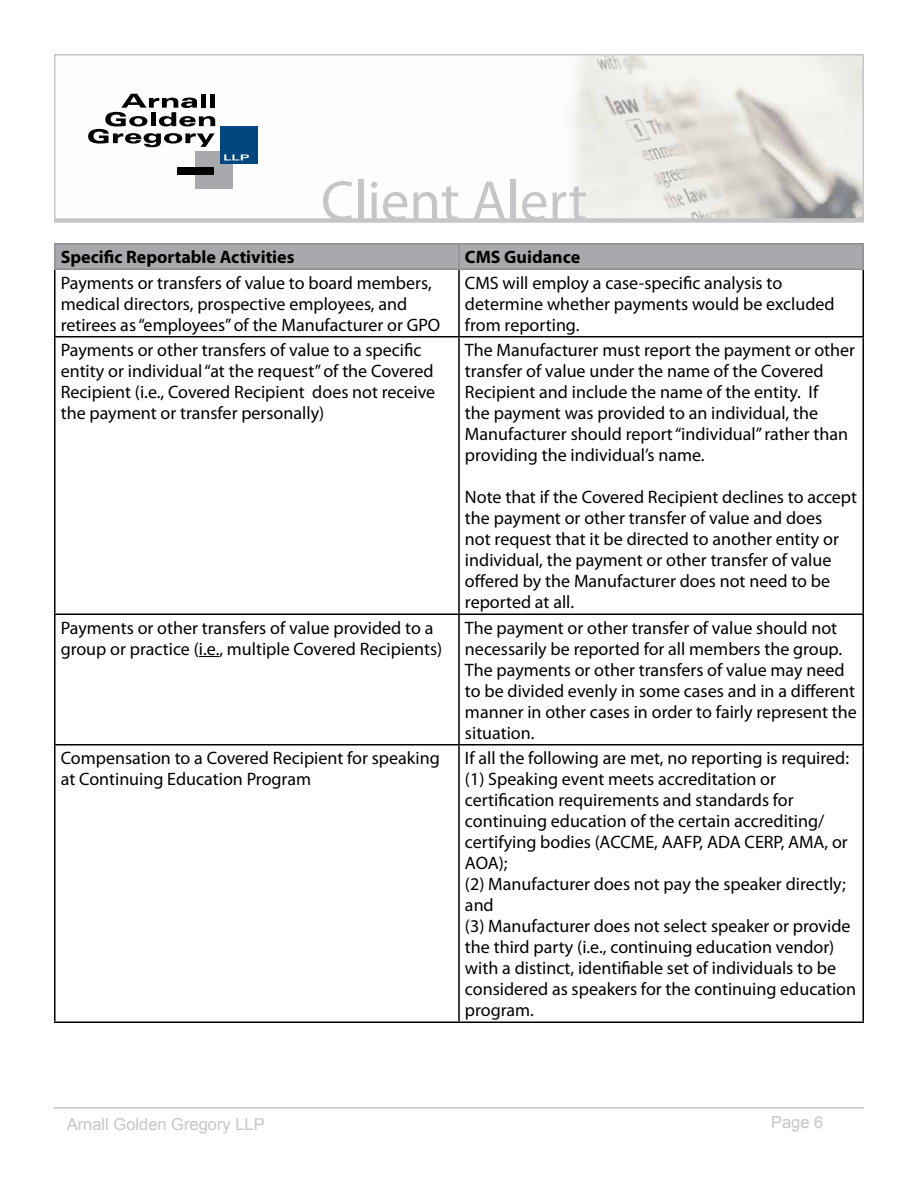
<style>
.page{position:relative;width:918px;height:1188px;background:#fff}
.page>*{position:absolute;margin:0;border:0;box-sizing:border-box;transform-origin:0 0}
.t1{font:57px "Myriad Pro";color:#c5c6c8}
.t2{font:18px/21px "Myriad Pro";color:#000}
.t3{font:700 18px "Myriad Pro";color:#000}
.t4{font:16.5px "Arial";color:#c5c6c8}
</style>
<div class="page">
<hr style="left:54px;top:1107px;width:810px;height:2px;background:#c5c6c8">
<div style="left:54px;top:218px;width:810px;height:5px;background:#d3d4d5"></div>
<svg style="left:54px;top:54px;width:810px;height:168px"></svg>
<div style="left:56px;top:244px;width:806px;height:24px;background:#a7a9ac"></div>
<hr style="left:54px;top:270px;width:2px;height:66px;background:#000">
<hr style="left:458px;top:270px;width:2px;height:66px;background:#000">
<hr style="left:862px;top:270px;width:2px;height:66px;background:#000">
<hr style="left:54px;top:336px;width:405px;height:2px;background:#000">
<hr style="left:54px;top:338px;width:2px;height:276px;background:#000">
<hr style="left:459px;top:336px;width:405px;height:2px;background:#000">
<hr style="left:458px;top:338px;width:2px;height:276px;background:#000">
<hr style="left:862px;top:338px;width:2px;height:276px;background:#000">
<hr style="left:54px;top:614px;width:405px;height:1px;background:#000">
<hr style="left:54px;top:615px;width:2px;height:129px;background:#000">
<hr style="left:459px;top:614px;width:405px;height:1px;background:#000">
<hr style="left:458px;top:615px;width:2px;height:129px;background:#000">
<hr style="left:862px;top:615px;width:2px;height:129px;background:#000">
<hr style="left:54px;top:744px;width:405px;height:2px;background:#000">
<hr style="left:54px;top:746px;width:2px;height:276px;background:#000">
<hr style="left:459px;top:744px;width:405px;height:2px;background:#000">
<hr style="left:458px;top:746px;width:2px;height:276px;background:#000">
<hr style="left:862px;top:746px;width:2px;height:276px;background:#000">
<hr style="left:54px;top:1022px;width:405px;height:1px;background:#000">
<hr style="left:459px;top:1022px;width:405px;height:1px;background:#000">
<hr style="left:54px;top:243px;width:405px;height:1px;background:#8f8f91">
<hr style="left:54px;top:244px;width:2px;height:24px;background:#8f8f91">
<hr style="left:459px;top:243px;width:405px;height:1px;background:#8f8f91">
<hr style="left:458px;top:244px;width:2px;height:24px;background:#8f8f91">
<hr style="left:862px;top:244px;width:2px;height:24px;background:#8f8f91">
<hr style="left:54px;top:268px;width:405px;height:2px;background:#8f8f91">
<hr style="left:459px;top:268px;width:405px;height:2px;background:#8f8f91">
<svg style="left:199px;top:656px;width:20px;height:1px"></svg>
<h1 class="t1" style="left:321px;top:166px;width:268px">Client Alert</h1>
<p class="t3" style="left:61px;top:245px;width:235px">Specific Reportable Activities</p>
<p class="t3" style="left:465px;top:245px;width:117px">CMS Guidance</p>
<p class="t2" style="left:61px;top:272px;width:381px">Payments or transfers of value to board members, medical directors, prospective employees, and retirees as “employees” of the Manufacturer or GPO</p>
<p class="t2" style="left:465px;top:272px;width:371px">CMS will employ a case-specific analysis to determine whether payments would be excluded from reporting.</p>
<p class="t2" style="left:61px;top:339px;width:376px">Payments or other transfers of value to a specific entity or individual “at the request” of the Covered Recipient (i.e., Covered Recipient does not receive the payment or transfer personally)</p>
<p class="t2" style="left:465px;top:339px;width:392px">The Manufacturer must report the payment or other transfer of value under the name of the Covered Recipient and include the name of the entity. If<br>the payment was provided to an individual, the Manufacturer should report “individual” rather than providing the individual’s name.</p>
<p class="t2" style="left:465px;top:487px;width:394px">Note that if the Covered Recipient declines to accept the payment or other transfer of value and does<br>not request that it be directed to another entity or individual, the payment or other transfer of value offered by the Manufacturer does not need to be reported at all.</p>
<p class="t2" style="left:61px;top:617px;width:383px">Payments or other transfers of value provided to a group or practice (i.e., multiple Covered Recipients)</p>
<p class="t2" style="left:465px;top:617px;width:393px">The payment or other transfer of value should not necessarily be reported for all members the group.<br>The payments or other transfers of value may need to be divided evenly in some cases and in a different manner in other cases in order to fairly represent the situation.</p>
<p class="t2" style="left:61px;top:747px;width:381px">Compensation to a Covered Recipient for speaking at Continuing Education Program</p>
<p class="t2" style="left:465px;top:747px;width:393px">If all the following are met, no reporting is required: (1) Speaking event meets accreditation or certification requirements and standards for continuing education of the certain accrediting/ certifying bodies (ACCME, AAFP, ADA CERP, AMA, or AOA);<br>(2) Manufacturer does not pay the speaker directly; and<br>(3) Manufacturer does not select speaker or provide the third party (i.e., continuing education vendor) with a distinct, identifiable set of individuals to be considered as speakers for the continuing education program.</p>
<p class="t4" style="left:67px;top:1114px;width:200px">Arnall Golden Gregory LLP</p>
<p class="t4" style="left:771px;top:1111px;width:54px">Page 6</p>
</div>
